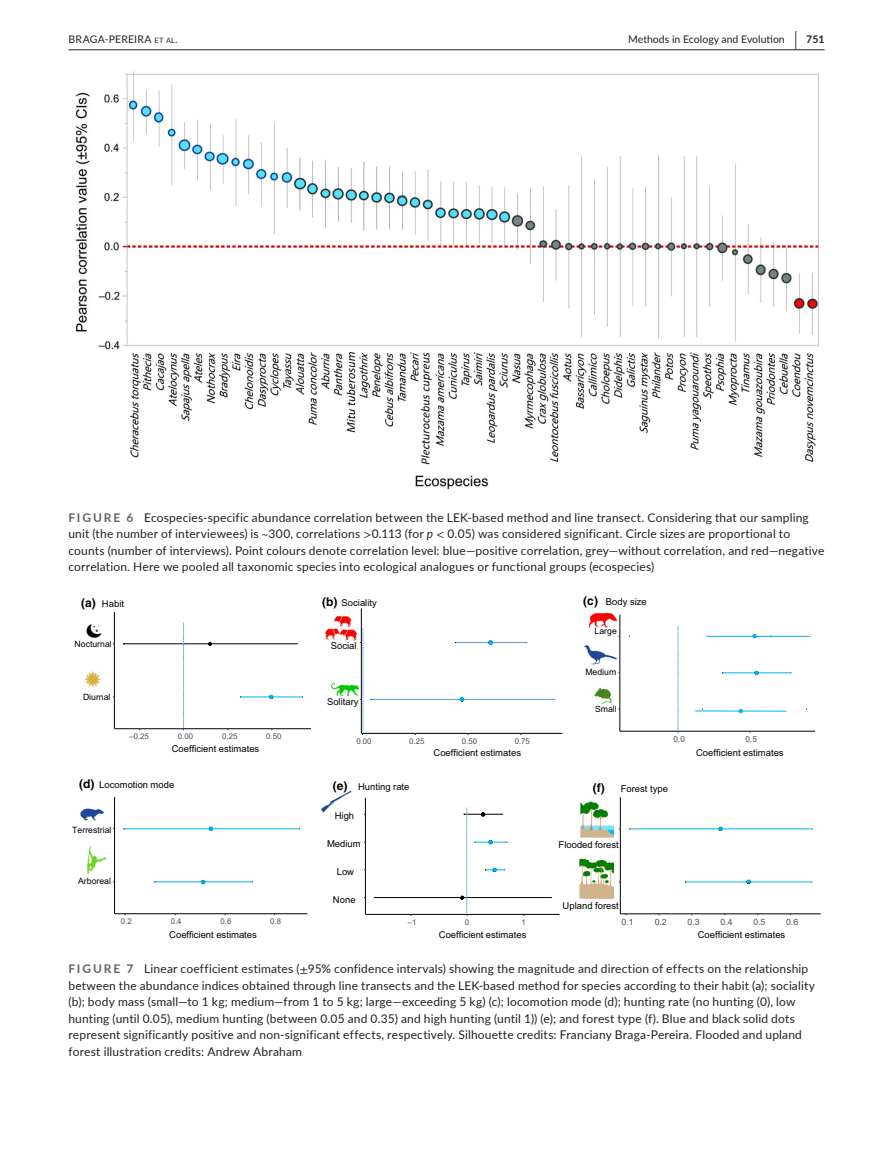
<style>
.page{position:relative;width:893px;height:1174px;background:#fff}
.page>*{position:absolute;margin:0;border:0;box-sizing:border-box;transform-origin:0 0}
.t1{font:12px/16.5px "Lato";letter-spacing:.015em;color:#231f20}
.t2{font:10.5px "Lato";color:#231f20}
.t3{font:10.5px "Lato";letter-spacing:.02em;color:#231f20}
.t4{font:9.45px "Arial";color:#000}
.t5{font:8.7px "Arial";color:#000}
.t6{font:8.7px "Arial";color:#4d4d4d}
.t7{font:8.25px "Arial";color:#4d4d4d}
.t8{font:7.8px "Arial";color:#4d4d4d}
.s1{font-size:7.35px}
.s2{font-weight:700;font-size:19.5px}
.s3{font-weight:700}
.s4{font-weight:700;color:#636366}
.s5{font-family:"STIX"}
.s6{font-style:italic}
.s7{font-family:"Helvetica";font-weight:700;font-size:12px}
</style>
<div class="page">
<hr style="left:68px;top:49px;width:756px;height:1px;background:#231f20">
<img style="left:75px;top:71px;width:744px;height:419px">
<img style="left:580px;top:801px;width:33px;height:97px">
<img style="left:321px;top:790px;width:31px;height:23px">
<img style="left:81px;top:808px;width:26px;height:65px">
<img style="left:584px;top:612px;width:34px;height:92px">
<img style="left:325px;top:615px;width:36px;height:85px">
<img style="left:84px;top:624px;width:18px;height:63px">
<hr style="left:154px;top:881px;width:98px;height:1px;background:#00b0f0">
<hr style="left:124px;top:828px;width:175px;height:1px;background:#00b0f0">
<hr style="left:114px;top:797px;width:1px;height:116px;background:#000">
<hr style="left:115px;top:913px;width:192px;height:1px;background:#000">
<hr style="left:722px;top:672px;width:68px;height:1px;background:#00b0f0">
<hr style="left:620px;top:614px;width:1px;height:117px;background:#000">
<hr style="left:620px;top:731px;width:195px;height:1px;background:#000">
<hr style="left:374px;top:897px;width:177px;height:1px;background:#000">
<hr style="left:474px;top:842px;width:33px;height:1px;background:#00b0f0">
<hr style="left:464px;top:814px;width:38px;height:1px;background:#000">
<hr style="left:365px;top:797px;width:1px;height:117px;background:#000">
<hr style="left:365px;top:914px;width:194px;height:1px;background:#000">
<svg style="left:201px;top:880px;width:4px;height:4px"></svg>
<svg style="left:209px;top:826px;width:4px;height:5px"></svg>
<hr style="left:695px;top:710px;width:91px;height:1px;background:#00b0f0">
<svg style="left:739px;top:709px;width:4px;height:4px"></svg>
<hr style="left:706px;top:636px;width:104px;height:1px;background:#00b0f0">
<svg style="left:752px;top:634px;width:5px;height:4px"></svg>
<svg style="left:755px;top:671px;width:4px;height:4px"></svg>
<hr style="left:629px;top:828px;width:183px;height:1px;background:#00b0f0">
<hr style="left:685px;top:881px;width:126px;height:1px;background:#00b0f0">
<hr style="left:620px;top:797px;width:1px;height:116px;background:#000">
<hr style="left:620px;top:913px;width:201px;height:1px;background:#000">
<svg style="left:488px;top:840px;width:4px;height:4px"></svg>
<svg style="left:485px;top:867px;width:20px;height:5px"></svg>
<svg style="left:481px;top:812px;width:4px;height:4px"></svg>
<svg style="left:719px;top:826px;width:4px;height:5px"></svg>
<svg style="left:747px;top:879px;width:4px;height:5px"></svg>
<svg style="left:461px;top:807px;width:7px;height:109px"></svg>
<svg style="left:678px;top:626px;width:1px;height:106px"></svg>
<hr style="left:371px;top:699px;width:183px;height:1px;background:#5b9bd5">
<hr style="left:455px;top:642px;width:71px;height:1px;background:#5b9bd5">
<hr style="left:361px;top:608px;width:1px;height:125px;background:#000">
<hr style="left:361px;top:733px;width:201px;height:1px;background:#000">
<svg style="left:360px;top:628px;width:4px;height:107px"></svg>
<svg style="left:460px;top:697px;width:4px;height:5px"></svg>
<svg style="left:488px;top:640px;width:5px;height:5px"></svg>
<hr style="left:240px;top:696px;width:62px;height:1px;background:#00b0f0">
<hr style="left:123px;top:643px;width:174px;height:1px;background:#000">
<svg style="left:208px;top:642px;width:4px;height:4px"></svg>
<hr style="left:114px;top:612px;width:1px;height:116px;background:#000">
<hr style="left:114px;top:728px;width:197px;height:1px;background:#000">
<svg style="left:269px;top:695px;width:4px;height:4px"></svg>
<svg style="left:183px;top:622px;width:1px;height:108px"></svg>
<p class="t3" style="left:68px;top:31px;width:111px">BRAGA-PEREIRA <span class="s1">et al</span>.</p>
<p class="t2" style="left:628px;top:31px;width:198px">Methods in Ecology and Evolu on <span class="s2">|</span> <span class="s3">751</span></p>
<p class="t1" style="left:68px;top:508px;width:757px"><span class="s4">FIGURE 6</span> Ecospecies-specific abundance correlation between the LEK-based method and line transect. Considering that our sampling unit (the number of interviewees) is <span class="s5">~</span>300, correlations <span class="s5">&gt;</span>0.113 (for <span class="s6">p</span> <span class="s5">&lt;</span> 0.05) was considered significant. Circle sizes are proportional to counts (number of interviews). Point colours denote correlation level: blue—positive correlation, grey—without correlation, and red—negative correlation. Here we pooled all taxonomic species into ecological analogues or functional groups (ecospecies)</p>
<p class="t4" style="left:81px;top:597px;width:44px"><span class="s7">(a)</span> Habit</p>
<p class="t5" style="left:75px;top:638px;width:39px">Nocturnal</p>
<p class="t5" style="left:83px;top:691px;width:29px">Diurnal</p>
<p class="t4" style="left:322px;top:596px;width:56px"><span class="s7">(b)</span> Sociality</p>
<p class="t4" style="left:331px;top:640px;width:27px">Social</p>
<p class="t4" style="left:327px;top:695px;width:33px">Solitary</p>
<p class="t4" style="left:583px;top:595px;width:65px"><span class="s7">(c)</span> Body size</p>
<p class="t5" style="left:595px;top:625px;width:24px">Large</p>
<p class="t5" style="left:586px;top:666px;width:32px">Medium</p>
<p class="t5" style="left:595px;top:703px;width:23px">Small</p>
<p class="t8" style="left:129px;top:731px;width:21px">–0.25</p>
<p class="t8" style="left:178px;top:731px;width:17px">0.00</p>
<p class="t8" style="left:222px;top:731px;width:17px">0.25</p>
<p class="t8" style="left:266px;top:731px;width:17px">0.50</p>
<p class="t4" style="left:172px;top:742px;width:89px">Coefficient estimates</p>
<p class="t8" style="left:356px;top:736px;width:17px">0.00</p>
<p class="t8" style="left:409px;top:736px;width:17px">0.25</p>
<p class="t8" style="left:462px;top:736px;width:17px">0.50</p>
<p class="t8" style="left:515px;top:736px;width:17px">0.75</p>
<p class="t4" style="left:433px;top:746px;width:89px">Coefficient estimates</p>
<p class="t7" style="left:674px;top:733px;width:13px">0.0</p>
<p class="t7" style="left:745px;top:733px;width:13px">0.5</p>
<p class="t4" style="left:696px;top:746px;width:89px">Coefficient estimates</p>
<p class="t4" style="left:79px;top:778px;width:97px"><span class="s7">(d)</span> Locomotion mode</p>
<p class="t4" style="left:333px;top:780px;width:78px"><span class="s7">(e)</span> Hunting rate</p>
<p class="t4" style="left:593px;top:783px;width:77px"><span class="s7">(f)</span> Forest type</p>
<p class="t4" style="left:335px;top:809px;width:21px">High</p>
<p class="t5" style="left:72px;top:824px;width:41px">Terrestrial</p>
<p class="t4" style="left:327px;top:837px;width:35px">Medium</p>
<p class="t4" style="left:558px;top:838px;width:62px">Flooded forest</p>
<p class="t4" style="left:337px;top:865px;width:19px">Low</p>
<p class="t5" style="left:78px;top:875px;width:34px">Arboreal</p>
<p class="t4" style="left:333px;top:893px;width:24px">None</p>
<p class="t4" style="left:563px;top:899px;width:58px">Upland forest</p>
<p class="t8" style="left:121px;top:916px;width:12px">0.2</p>
<p class="t8" style="left:171px;top:916px;width:12px">0.4</p>
<p class="t8" style="left:221px;top:916px;width:12px">0.6</p>
<p class="t8" style="left:270px;top:916px;width:12px">0.8</p>
<p class="t4" style="left:169px;top:928px;width:89px">Coefficient estimates</p>
<p class="t8" style="left:408px;top:916px;width:10px">–1</p>
<p class="t8" style="left:465px;top:916px;width:6px">0</p>
<p class="t8" style="left:521px;top:916px;width:6px">1</p>
<p class="t4" style="left:439px;top:928px;width:89px">Coefficient estimates</p>
<p class="t6" style="left:622px;top:916px;width:14px">0.1</p>
<p class="t6" style="left:655px;top:916px;width:14px">0.2</p>
<p class="t6" style="left:687px;top:916px;width:14px">0.3</p>
<p class="t6" style="left:721px;top:916px;width:14px">0.4</p>
<p class="t6" style="left:753px;top:916px;width:14px">0.5</p>
<p class="t6" style="left:786px;top:916px;width:14px">0.6</p>
<p class="t4" style="left:698px;top:928px;width:89px">Coefficient estimates</p>
<p class="t1" style="left:68px;top:960px;width:748px"><span class="s4">FIGURE 7</span> Linear coefficient estimates (<span class="s5">±</span>95% confidence intervals) showing the magnitude and direction of effects on the relationship between the abundance indices obtained through line transects and the LEK-based method for species according to their habit (a); sociality (b); body mass (small—to 1 kg; medium—from 1 to 5 kg; large—exceeding 5 kg) (c); locomotion mode (d); hunting rate (no hunting (0), low hunting (until 0.05), medium hunting (between 0.05 and 0.35) and high hunting (until 1)) (e); and forest type (f). Blue and black solid dots represent significantly positive and non-significant effects, respectively. Silhouette credits: Franciany Braga-Pereira. Flooded and upland forest illustration credits: Andrew Abraham</p>
</div>
